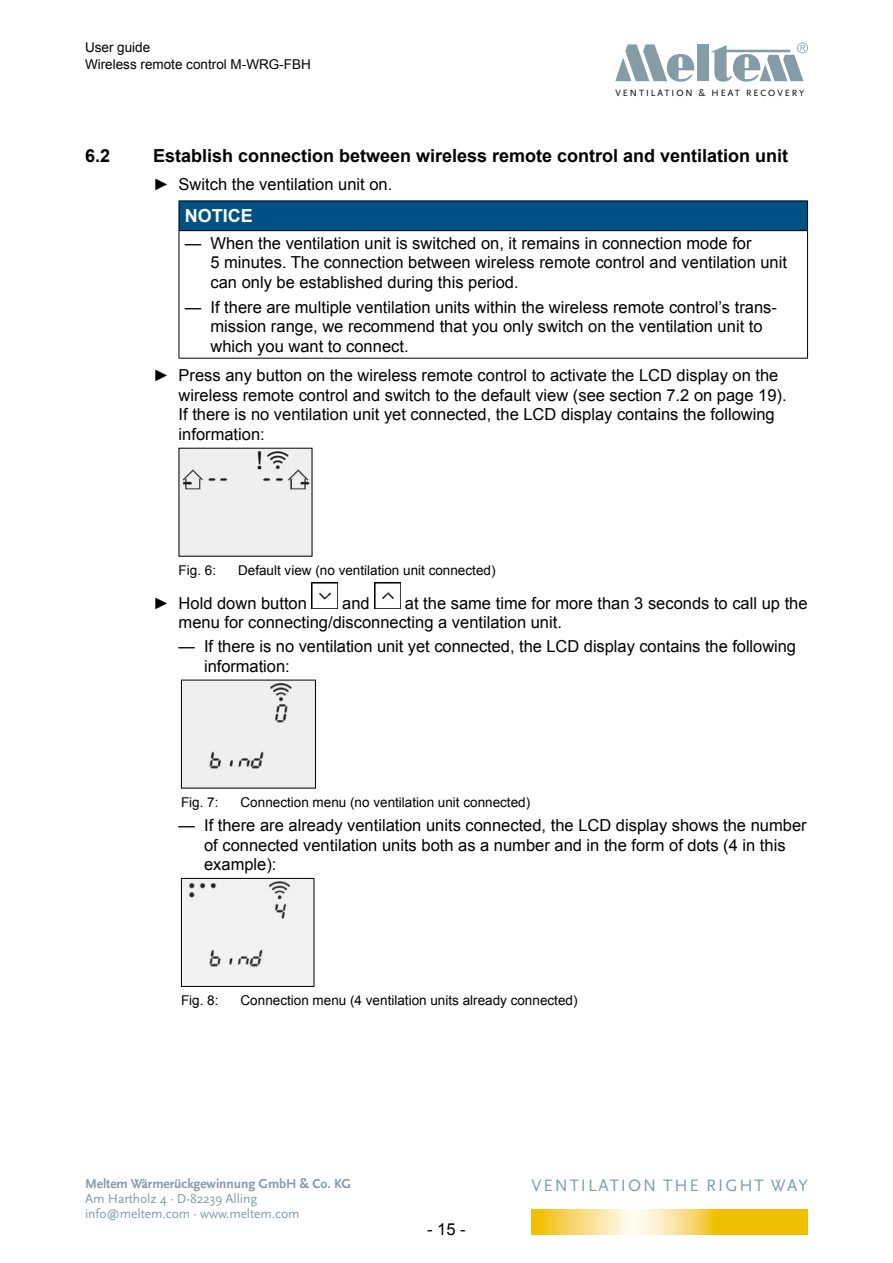
<style>
.page{position:relative;width:893px;height:1263px;background:#fff}
.page>*{position:absolute;margin:0;border:0;box-sizing:border-box;transform-origin:0 0}
.t1{font:700 18px "Arial";color:#000}
.t2{font:700 18px "Arial";color:#fff}
.t3{font:17.25px "Scala Sans Pro";letter-spacing:.11em;color:#859ba6}
.t4{font:16.5px/19.8px "Arial";color:#000}
.t5{font:13.5px/16.2px "Arial";color:#000}
.t6{font:13.5px/15px "Scala Sans Pro";letter-spacing:-.005em;color:#859ba6}
.t7{font:700 13.5px "Scala Sans Pro";letter-spacing:-.005em;color:#859ba6}
.t8{font:9.45px "Scala Sans Pro";letter-spacing:.21em;color:#000}
</style>
<div class="page">
<svg style="left:531px;top:1209px;width:277px;height:25px;background:#f5d45a"></svg>
<svg style="left:615px;top:44px;width:80px;height:38px"></svg>
<div style="left:697px;top:44px;width:12px;height:37px;background:#859ba6"></div>
<svg style="left:710px;top:43px;width:98px;height:39px"></svg>
<div style="left:179px;top:201px;width:628px;height:30px;background:#005286"></div>
<hr style="left:179px;top:200px;width:629px;height:1px;background:#000">
<svg style="left:179px;top:201px;width:1px;height:29px"></svg>
<svg style="left:807px;top:201px;width:1px;height:29px"></svg>
<hr style="left:179px;top:230px;width:629px;height:1px;background:#000">
<hr style="left:179px;top:231px;width:1px;height:127px;background:#000">
<hr style="left:807px;top:231px;width:1px;height:127px;background:#000">
<hr style="left:179px;top:358px;width:629px;height:1px;background:#000">
<div style="left:181px;top:450px;width:129px;height:105px;background:#efefef"></div>
<img style="left:312px;top:582px;width:26px;height:26px">
<img style="left:374px;top:582px;width:26px;height:26px">
<div style="left:183px;top:682px;width:131px;height:104px;background:#efefef"></div>
<div style="left:181px;top:680px;width:135px;height:108px;border:1px solid #000"></div>
<div style="left:183px;top:880px;width:129px;height:105px;background:#f2f2f2"></div>
<div style="left:181px;top:878px;width:133px;height:109px;border:1px solid #000"></div>
<p class="t5" style="left:85px;top:40px;width:227px">User guide<br>Wireless remote control M-WRG-FBH</p>
<p class="t8" style="left:615px;top:87px;width:190px">VENTILATION &amp; HEAT RECOVERY</p>
<p class="t1" style="left:85px;top:144px;width:27px">6.2</p>
<p class="t1" style="left:153px;top:144px;width:637px">Establish connection between wireless remote control and ventilation unit</p>
<p class="t4" style="left:153px;top:175px;width:241px">► Switch the ventilation unit on.</p>
<p class="t2" style="left:185px;top:204px;width:70px">NOTICE</p>
<p class="t4" style="left:210px;top:233px;width:578px;text-indent:-26px">— When the ventilation unit is switched on, it remains in connection mode for<br>5 minutes. The connection between wireless remote control and ventilation unit can only be established during this period.</p>
<p class="t4" style="left:210px;top:297px;width:568px;text-indent:-26px">— If there are multiple ventilation units within the wireless remote control’s trans&shy;mission range, we recommend that you only switch on the ventilation unit to which you want to connect.</p>
<p class="t4" style="left:179px;top:365px;width:610px;text-indent:-26px">► Press any button on the wireless remote control to activate the LCD display on the wireless remote control and switch to the default view (see section 7.2 on page 19).<br>If there is no ventilation unit yet connected, the LCD display contains the following information:</p>
<p class="t5" style="left:179px;top:562px;width:39px">Fig. 6:</p>
<p class="t5" style="left:238px;top:562px;width:259px">Default view (no ventilation unit connected)</p>
<p class="t4" style="left:153px;top:593px;width:155px">► Hold down button</p>
<p class="t4" style="left:342px;top:593px;width:29px">and</p>
<p class="t4" style="left:179px;top:593px;width:630px;text-indent:226px">at the same time for more than 3 seconds to call up the menu for connecting/disconnecting a ventilation unit.</p>
<p class="t4" style="left:204px;top:637px;width:593px;text-indent:-26px">— If there is no ventilation unit yet connected, the LCD display contains the following information:</p>
<p class="t5" style="left:181px;top:794px;width:39px">Fig. 7:</p>
<p class="t5" style="left:241px;top:794px;width:291px">Connection menu (no ventilation unit connected)</p>
<p class="t4" style="left:204px;top:815px;width:604px;text-indent:-26px">— If there are already ventilation units connected, the LCD display shows the number of connected ventilation units both as a number and in the form of dots (4 in this example):</p>
<p class="t5" style="left:181px;top:992px;width:39px">Fig. 8:</p>
<p class="t5" style="left:241px;top:992px;width:338px">Connection menu (4 ventilation units already connected)</p>
<p class="t7" style="left:85px;top:1176px;width:267px">Meltem Wärmerückgewinnung GmbH &amp; Co. KG</p>
<p class="t6" style="left:85px;top:1191px;width:216px">Am Hartholz 4 · D-82239 Alling info@meltem.com · www.meltem.com</p>
<p class="t4" style="left:427px;top:1219px;width:40px">- 15 -</p>
<p class="t3" style="left:532px;top:1175px;width:278px">VENTILATION THE RIGHT WAY</p>
</div>
